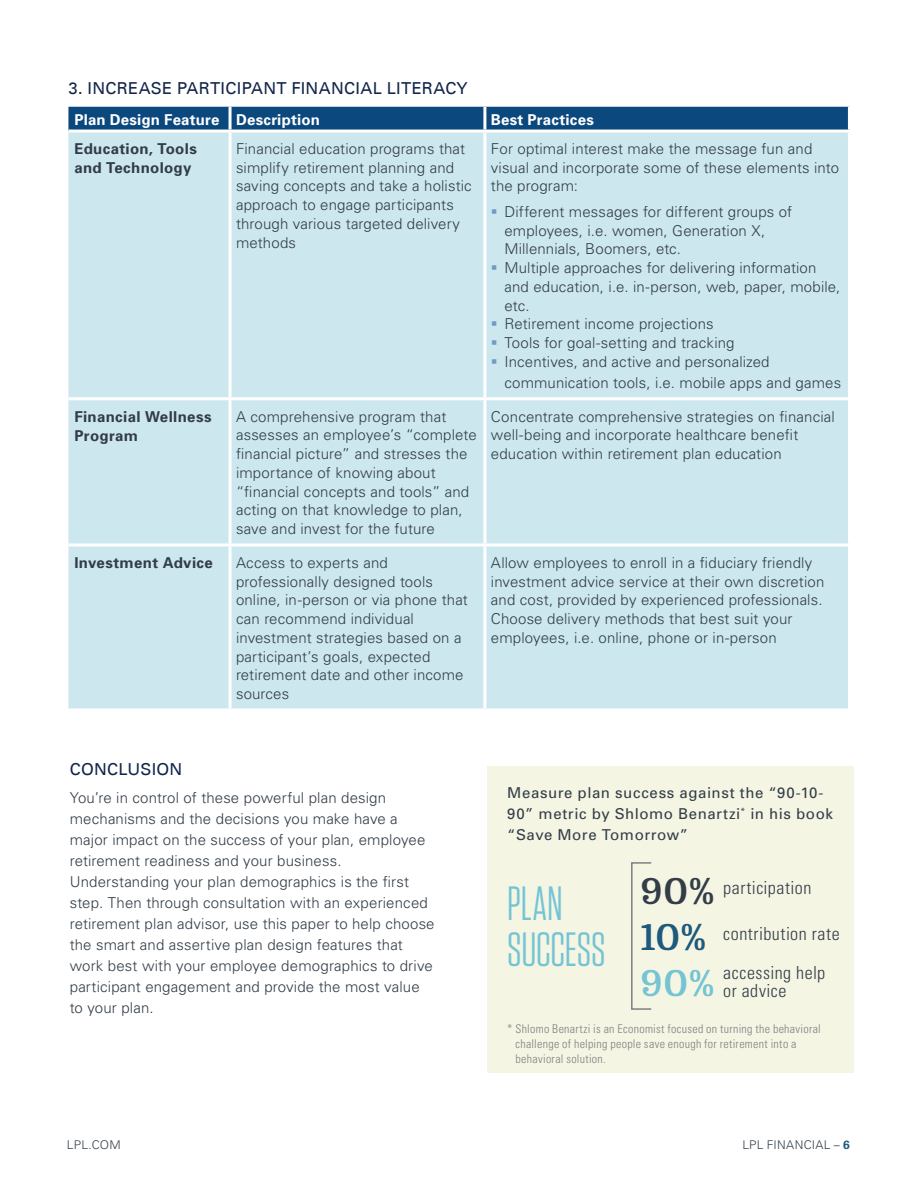
<style>
.page{position:relative;width:918px;height:1188px;background:#fff}
.page>*{position:absolute;margin:0;border:0;box-sizing:border-box;transform-origin:0 0}
.Section_Header_-_cap{font:48px "Tungsten Narrow";letter-spacing:-.005em;color:#74c4d4}
._7_Bullet_text{font:700 36px "Domine";color:#323d47}
._7_Bullet_text-2{font:700 36px "Domine";color:#1d5a7c}
._7_Bullet_text-3{font:700 36px "Domine";color:#74c4d4}
._7_Bullet_text-4{font:300 condensed 18px "Univers";letter-spacing:.03em;color:#323d47}
._2_Subhead{font:16.5px "Univers LT";letter-spacing:.015em;color:#122649}
._4_Body_Text{font:300 15px/18.8px "Univers";letter-spacing:.01em;color:#323d47}
._7_Bullet_text-5{font:15px/21px "Univers";letter-spacing:.04em;color:#323d47}
._4_Body_Text-2{font:700 15px/18.8px "Univers";letter-spacing:.02em;color:#323d47}
.Sub-head_bold_upper{font:700 15px "Univers";letter-spacing:.015em;color:#fff}
.Footnotes{font:300 condensed 12px/15px "Univers";letter-spacing:.025em;color:#808083}
.t1{font:300 12px "Univers";letter-spacing:.02em;color:#323d47}
.s1{font-weight:700;color:#1d5a7c}
</style>
<div class="page">
<div style="left:68px;top:107px;width:780px;height:23px;background:#0a487d"></div>
<div style="left:68px;top:133px;width:780px;height:575px;background:#cde7ef"></div>
<hr style="left:229px;top:107px;width:3px;height:23px;background:#fff">
<hr style="left:483px;top:107px;width:3px;height:23px;background:#fff">
<hr style="left:229px;top:133px;width:3px;height:264px;background:#fff">
<hr style="left:483px;top:133px;width:3px;height:264px;background:#fff">
<hr style="left:68px;top:397px;width:162px;height:3px;background:#fff">
<hr style="left:230px;top:397px;width:255px;height:3px;background:#fff">
<hr style="left:229px;top:400px;width:3px;height:143px;background:#fff">
<hr style="left:485px;top:397px;width:366px;height:3px;background:#fff">
<hr style="left:483px;top:400px;width:3px;height:143px;background:#fff">
<hr style="left:68px;top:543px;width:162px;height:3px;background:#fff">
<hr style="left:230px;top:543px;width:255px;height:3px;background:#fff">
<hr style="left:229px;top:546px;width:3px;height:162px;background:#fff">
<hr style="left:485px;top:543px;width:366px;height:3px;background:#fff">
<hr style="left:483px;top:546px;width:3px;height:162px;background:#fff">
<div style="left:487px;top:766px;width:367px;height:306px;background:#f5f5e4"></div>
<div style="left:631px;top:862px;width:21px;height:148px;border:2px solid #808083"></div>
<svg style="left:492px;top:209px;width:5px;height:5px"></svg>
<svg style="left:492px;top:266px;width:5px;height:4px"></svg>
<svg style="left:492px;top:322px;width:5px;height:4px"></svg>
<svg style="left:492px;top:341px;width:5px;height:4px"></svg>
<svg style="left:492px;top:359px;width:5px;height:5px"></svg>
<p class="_2_Subhead" style="left:68px;top:78px;width:401px">3. INCREASE PARTICIPANT FINANCIAL LITERACY</p>
<p class="Sub-head_bold_upper" style="left:74px;top:110px;width:147px">Plan Design Feature</p>
<p class="Sub-head_bold_upper" style="left:236px;top:110px;width:85px">Description</p>
<p class="Sub-head_bold_upper" style="left:491px;top:110px;width:104px">Best Practices</p>
<p class="_4_Body_Text-2" style="left:74px;top:139px;width:124px">Education, Tools and Technology</p>
<p class="_4_Body_Text" style="left:236px;top:139px;width:237px">Financial education programs that simplify retirement planning and saving concepts and take a holistic approach to engage participants through various targeted delivery methods</p>
<p class="_4_Body_Text" style="left:491px;top:139px;width:350px">For optimal interest make the message fun and visual and incorporate some of these elements into the program:</p>
<p class="_4_Body_Text" style="left:504px;top:202px;width:289px">Different messages for different groups of employees, i.e. women, Generation X,<br>Millennials, Boomers, etc.</p>
<p class="_4_Body_Text" style="left:504px;top:258px;width:338px">Multiple approaches for delivering information and education, i.e. in-person, web, paper, mobile, etc.</p>
<p class="_4_Body_Text" style="left:504px;top:314px;width:211px">Retirement income projections</p>
<p class="_4_Body_Text" style="left:504px;top:333px;width:232px">Tools for goal-setting and tracking</p>
<p class="_4_Body_Text" style="left:504px;top:351px;width:338px;line-height:21px">Incentives, and active and personalized communication tools, i.e. mobile apps and games</p>
<p class="_4_Body_Text-2" style="left:74px;top:407px;width:139px">Financial Wellness<br>Program</p>
<p class="_4_Body_Text" style="left:236px;top:407px;width:242px">A comprehensive program that assesses an employee’s “complete financial picture” and stresses the importance of knowing about “financial concepts and tools” and acting on that knowledge to plan, save and invest for the future</p>
<p class="_4_Body_Text" style="left:491px;top:407px;width:345px">Concentrate comprehensive strategies on financial well-being and incorporate healthcare benefit education within retirement plan education</p>
<p class="_4_Body_Text-2" style="left:74px;top:553px;width:140px">Investment Advice</p>
<p class="_4_Body_Text" style="left:236px;top:553px;width:233px">Access to experts and professionally designed tools online, in-person or via phone that can recommend individual investment strategies based on a participant’s goals, expected retirement date and other income sources</p>
<p class="_4_Body_Text" style="left:491px;top:553px;width:335px">Allow employees to enroll in a fiduciary friendly investment advice service at their own discretion and cost, provided by experienced professionals.<br>Choose delivery methods that best suit your employees, i.e. online, phone or in-person</p>
<p class="_2_Subhead" style="left:70px;top:760px;width:114px">CONCLUSION</p>
<p class="_4_Body_Text" style="left:70px;top:787px;width:366px;line-height:21px">You’re in control of these powerful plan design mechanisms and the decisions you make have a major impact on the success of your plan, employee retirement readiness and your business.<br>Understanding your plan demographics is the first step. Then through consultation with an experienced retirement plan advisor, use this paper to help choose the smart and assertive plan design features that work best with your employee demographics to drive participant engagement and provide the most value to your plan.</p>
<p class="_7_Bullet_text-5" style="left:507px;top:782px;width:327px">Measure plan success against the “90-10-<br>90” metric by Shlomo Benartzi<sup>*</sup> in his book “Save More Tomorrow”</p>
<p class="_7_Bullet_text" style="left:640px;top:872px;width:75px">90%</p>
<p class="_7_Bullet_text-2" style="left:640px;top:917px;width:67px">10%</p>
<p class="_7_Bullet_text-3" style="left:640px;top:963px;width:75px">90%</p>
<p class="Footnotes" style="left:516px;top:1021px;width:307px;text-indent:-8px">* Shlomo Benartzi is an Economist focused on turning the behavioral challenge of helping people save enough for retirement into a behavioral solution.</p>
<p class="_7_Bullet_text-4" style="left:723px;top:877px;width:90px">participation</p>
<p class="_7_Bullet_text-4" style="left:723px;top:923px;width:118px">contribution rate</p>
<p class="_7_Bullet_text-4" style="left:723px;top:962px;width:103px">accessing help</p>
<p class="_7_Bullet_text-4" style="left:723px;top:980px;width:65px">or advice</p>
<p class="Section_Header_-_cap" style="left:507px;top:879px;width:57px">PLAN</p>
<p class="Section_Header_-_cap" style="left:507px;top:926px;width:100px">SUCCESS</p>
<p class="t1" style="left:67px;top:1138px;width:55px">LPL.COM</p>
<p class="t1" style="left:742px;top:1138px;width:109px">LPL FINANCIAL – <span class="s1">6</span></p>
</div>
